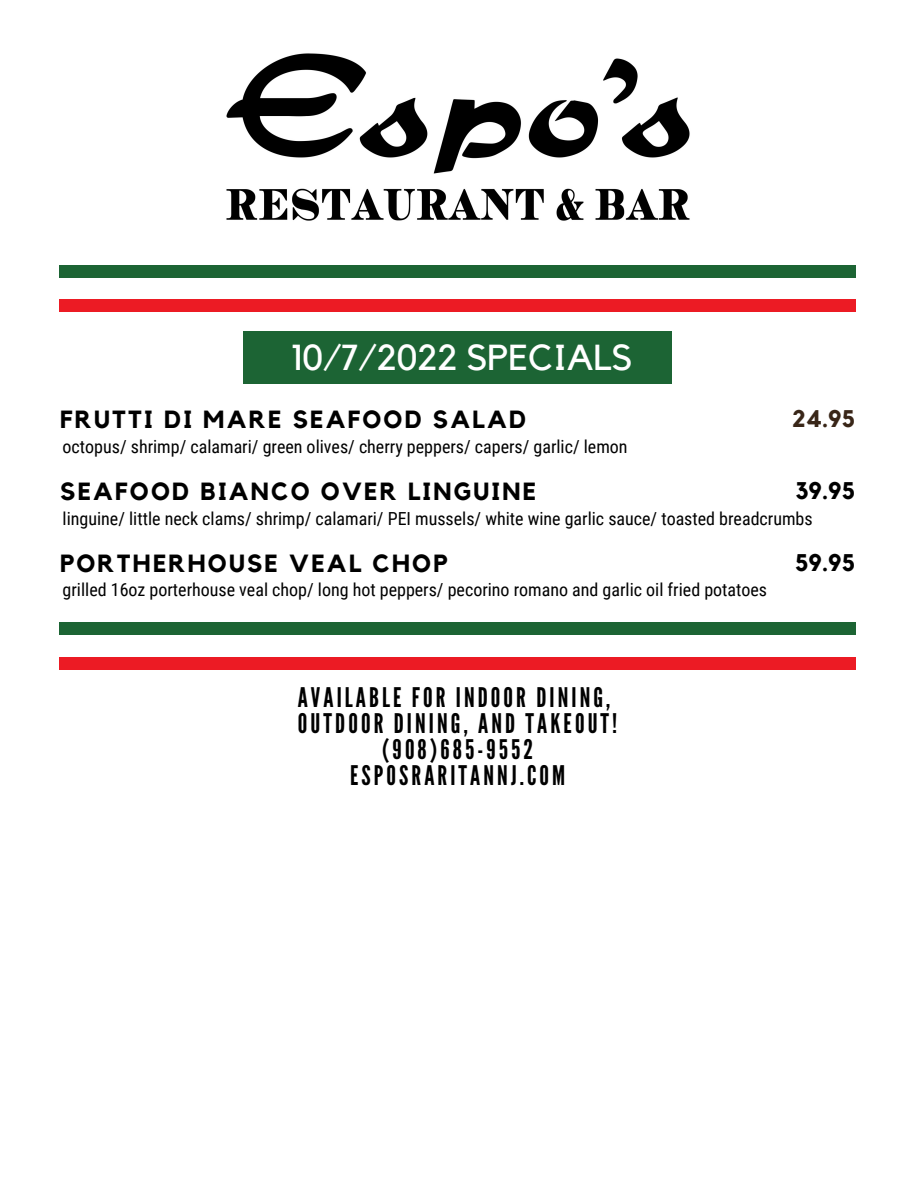
<style>
.page{position:relative;width:918px;height:1188px;background:#fff}
.page>*{position:absolute;margin:0;border:0;box-sizing:border-box;transform-origin:0 0}
.t1{font:36px "Kollektif";color:#fff}
.t2{font:27px/25.8px "League Gothic";letter-spacing:.115em;color:#000;text-align:center}
.t3{font:700 24.75px "Kollektif";letter-spacing:.09em;color:#000}
.t4{font:700 24px "Kollektif";color:#000}
.t5{font:700 24px "Kollektif";color:#392618}
.t6{font:18px "Roboto Condensed";color:#000}
</style>
<div class="page">
<div style="left:59px;top:299px;width:797px;height:13px;background:#ec1b24"></div>
<div style="left:59px;top:265px;width:797px;height:12px;background:#1c6434"></div>
<div style="left:243px;top:332px;width:429px;height:52px;background:#1c6434"></div>
<img style="left:226px;top:53px;width:464px;height:168px">
<div style="left:59px;top:657px;width:797px;height:12px;background:#ec1b24"></div>
<div style="left:59px;top:623px;width:797px;height:12px;background:#1c6434"></div>
<h1 class="t1" style="left:292px;top:341px;width:342px">10/7/2022 SPECIALS</h1>
<h3 class="t3" style="left:60px;top:408px;width:467px">FRUTTI DI MARE SEAFOOD SALAD</h3>
<h3 class="t5" style="left:792px;top:408px;width:64px">24.95</h3>
<p class="t6" style="left:63px;top:436px;width:566px">octopus/ shrimp/ calamari/ green olives/ cherry peppers/ capers/ garlic/ lemon</p>
<h3 class="t3" style="left:60px;top:480px;width:477px">SEAFOOD BIANCO OVER LINGUINE</h3>
<h3 class="t4" style="left:795px;top:480px;width:61px">39.95</h3>
<p class="t6" style="left:63px;top:508px;width:752px">linguine/ little neck clams/ shrimp/ calamari/ PEI mussels/ white wine garlic sauce/ toasted breadcrumbs</p>
<h3 class="t3" style="left:60px;top:552px;width:389px">PORTHERHOUSE VEAL CHOP</h3>
<h3 class="t4" style="left:795px;top:552px;width:62px">59.95</h3>
<p class="t6" style="left:63px;top:580px;width:706px">grilled 16oz porterhouse veal chop/ long hot peppers/ pecorino romano and garlic oil fried potatoes</p>
<h2 class="t2" style="left:298px;top:685px;width:321px">AVAILABLE FOR INDOOR DINING,<br>OUTDOOR DINING, AND TAKEOUT! (908)685-9552<br>ESPOSRARITANNJ.COM</h2>
</div>
